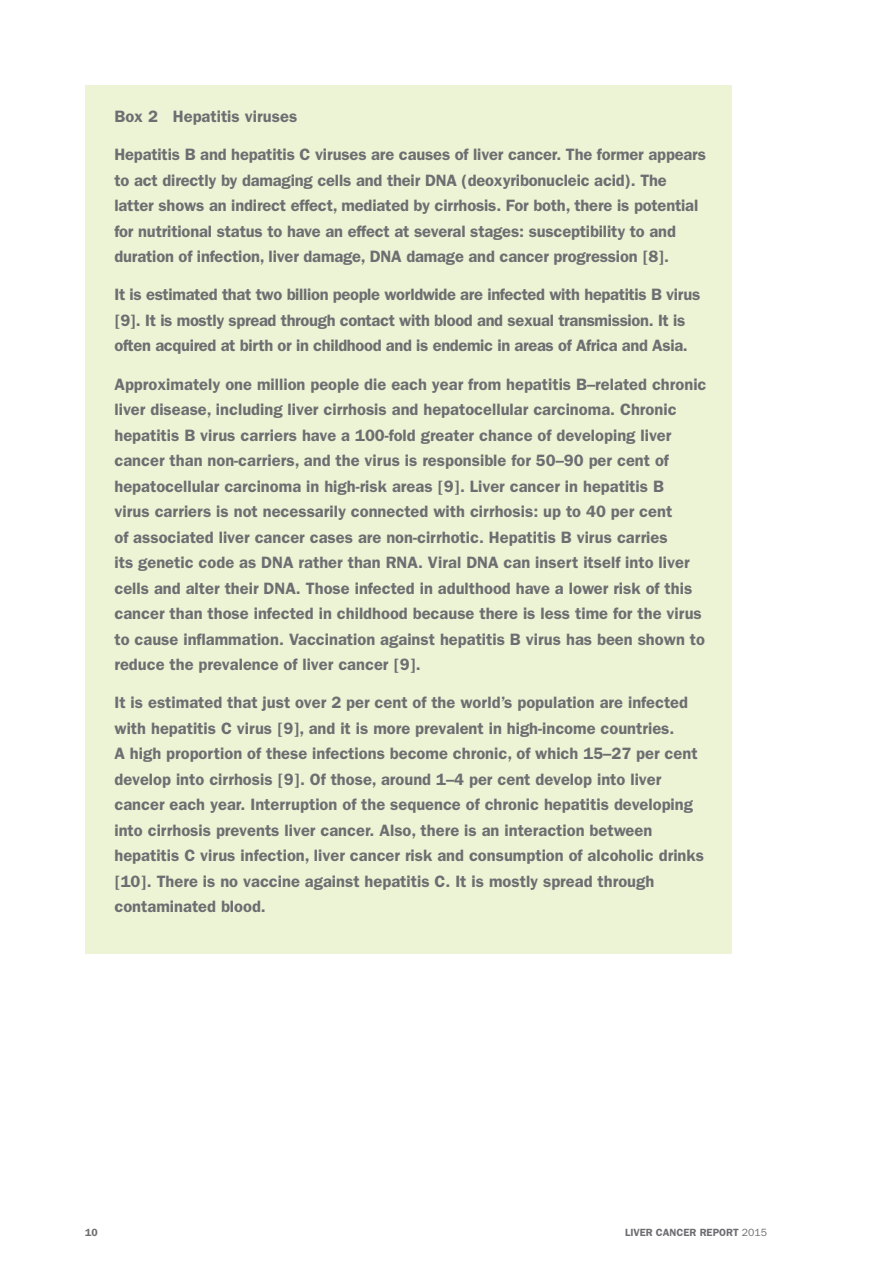
<style>
.page{position:relative;width:893px;height:1263px;background:#fff}
.page>*{position:absolute;margin:0;border:0;box-sizing:border-box;transform-origin:0 0}
.t1{font:600 16.5px/25.5px "ITC Franklin Gothic Std";color:#6d6e71}
.t2{font:600 16.5px/25.5px "ITC Franklin Gothic Std";letter-spacing:-.02em;color:#6d6e71}
.t3{font:600 10.5px "ITC Franklin Gothic Std";color:#6d6e71}
.s1{font-weight:400}
</style>
<div class="page">
<div style="left:85px;top:85px;width:646px;height:869px;background:#edf4d5"></div>
<p class="t1" style="left:114px;top:103px;width:184px">Box 2 Hepatitis viruses</p>
<p class="t1" style="left:114px;top:142px;width:593px">Hepatitis B and hepatitis C viruses are causes of liver cancer. The former appears to act directly by damaging cells and their DNA (deoxyribonucleic acid). The latter shows an indirect effect, mediated by cirrhosis. For both, there is potential for nutritional status to have an effect at several stages: susceptibility to and duration of infection, liver damage, DNA damage and cancer progression [8].</p>
<p class="t2" style="left:114px;top:282px;width:587px">It is estimated that two billion people worldwide are infected with hepatitis B virus [9]. It is mostly spread through contact with blood and sexual transmission. It is often acquired at birth or in childhood and is endemic in areas of Africa and Asia.</p>
<p class="t1" style="left:114px;top:371px;width:594px">Approximately one million people die each year from hepatitis B–related chronic liver disease, including liver cirrhosis and hepatocellular carcinoma. Chronic hepatitis B virus carriers have a 100-fold greater chance of developing liver cancer than non-carriers, and the virus is responsible for 50–90 per cent of hepatocellular carcinoma in high-risk areas [9]. Liver cancer in hepatitis B<br>virus carriers is not necessarily connected with cirrhosis: up to 40 per cent<br>of associated liver cancer cases are non-cirrhotic. Hepatitis B virus carries<br>its genetic code as DNA rather than RNA. Viral DNA can insert itself into liver cells and alter their DNA. Those infected in adulthood have a lower risk of this cancer than those infected in childhood because there is less time for the virus to cause inflammation. Vaccination against hepatitis B virus has been shown to reduce the prevalence of liver cancer [9].</p>
<p class="t1" style="left:114px;top:690px;width:591px">It is estimated that just over 2 per cent of the world’s population are infected with hepatitis C virus [9], and it is more prevalent in high-income countries.<br>A high proportion of these infections become chronic, of which 15–27 per cent develop into cirrhosis [9]. Of those, around 1–4 per cent develop into liver cancer each year. Interruption of the sequence of chronic hepatitis developing into cirrhosis prevents liver cancer. Also, there is an interaction between hepatitis C virus infection, liver cancer risk and consumption of alcoholic drinks [10]. There is no vaccine against hepatitis C. It is mostly spread through contaminated blood.</p>
<p class="t3" style="left:85px;top:1226px;width:14px">10</p>
<p class="t3" style="left:625px;top:1226px;width:143px">LIVER CANCER REPORT <span class="s1">2015</span></p>
</div>
